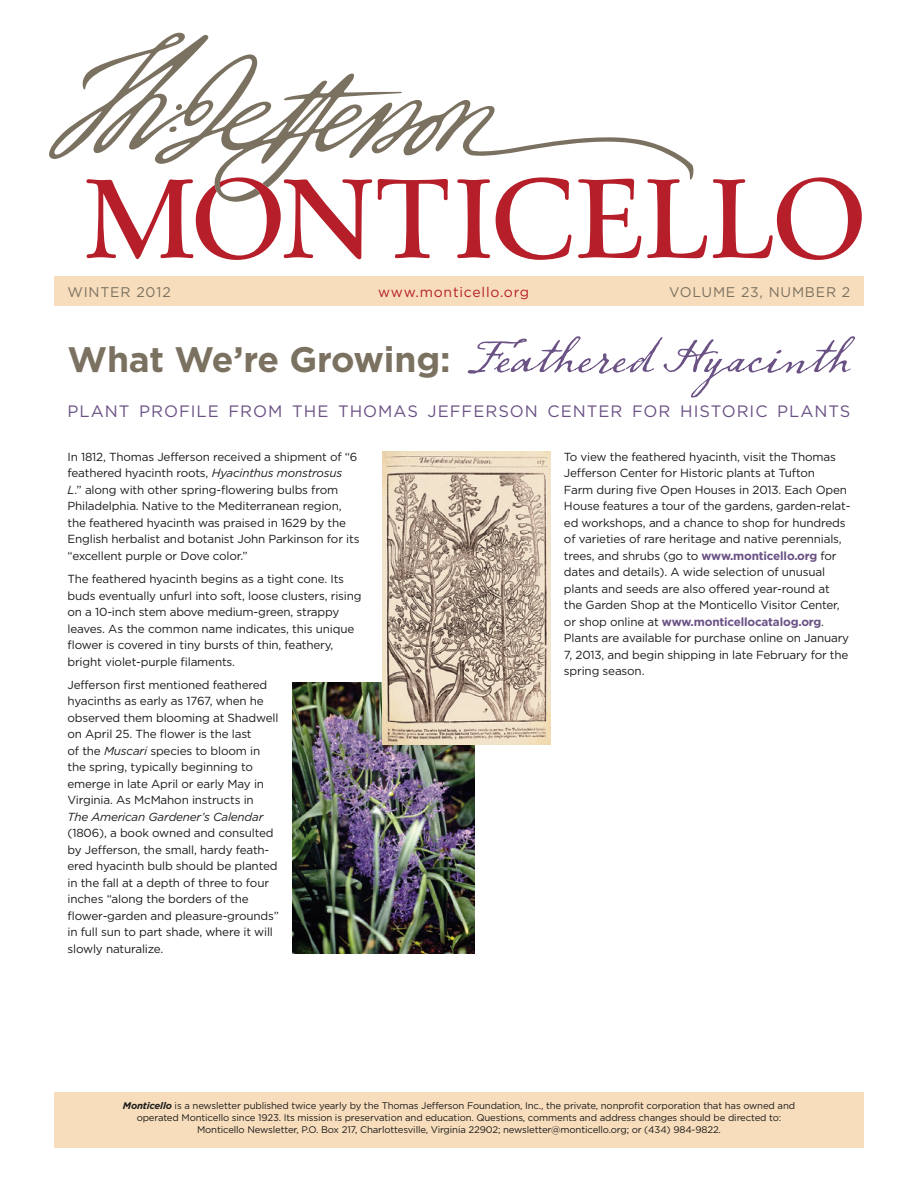
<style>
.page{position:relative;width:918px;height:1188px;background:#fff}
.page>*{position:absolute;margin:0;border:0;box-sizing:border-box;transform-origin:0 0}
.NL_Sans_Headline_Med{font:700 35.4px "Gotham";letter-spacing:-.005em;color:#7b7160}
.NL_Sans_Headline_Med-2{font:16.5px "Gotham";letter-spacing:.06em;color:#6b5285}
.t1{font:13.95px "Gotham";letter-spacing:.055em;color:#7b7160}
.t2{font:13.95px "Gotham";letter-spacing:.055em;color:#b61f29}
.NL_Sans_Body{font:11.7px/16.5px "Gotham";letter-spacing:-.015em;color:#1c1c1a}
.NL_Sans_Feature{font:9.6px/12px "Gotham";letter-spacing:-.015em;color:#1c1c1a;text-align:center}
.s1{font-style:italic}
.s2{font-weight:700;color:#6b5285}
.s3{font-weight:700;font-style:italic}
</style>
<div class="page">
<div style="left:54px;top:277px;width:810px;height:29px;background:#f7ddbc"></div>
<svg style="left:395px;top:202px;width:35px;height:56px"></svg>
<svg style="left:457px;top:202px;width:115px;height:58px"></svg>
<svg style="left:578px;top:202px;width:63px;height:56px"></svg>
<svg style="left:647px;top:202px;width:60px;height:56px"></svg>
<svg style="left:713px;top:177px;width:149px;height:83px"></svg>
<svg style="left:86px;top:202px;width:276px;height:58px"></svg>
<svg style="left:49px;top:33px;width:645px;height:169px"></svg>
<div style="left:54px;top:1092px;width:810px;height:56px;background:#f7ddbc"></div>
<svg style="left:468px;top:336px;width:387px;height:62px"></svg>
<img style="left:293px;top:683px;width:182px;height:271px">
<img style="left:382px;top:451px;width:168px;height:293px">
<p class="t1" style="left:68px;top:284px;width:105px">WINTER 2012</p>
<p class="t2" style="left:378px;top:284px;width:152px">www.monticello.org</p>
<p class="t1" style="left:669px;top:284px;width:183px">VOLUME 23, NUMBER 2</p>
<p class="NL_Sans_Headline_Med" style="left:68px;top:339px;width:385px">What We’re Growing:</p>
<p class="NL_Sans_Headline_Med-2" style="left:68px;top:402px;width:785px">PLANT PROFILE FROM THE THOMAS JEFFERSON CENTER FOR HISTORIC PLANTS</p>
<p class="NL_Sans_Body" style="left:68px;top:448px;width:294px">In 1812, Thomas Jefferson received a shipment of “6 feathered hyacinth roots, <span class="s1">Hyacinthus monstrosus L</span>.” along with other spring-flowering bulbs from Philadelphia. Native to the Mediterranean region, the feathered hyacinth was praised in 1629 by the English herbalist and botanist John Parkinson for its “excellent purple or Dove color.”</p>
<p class="NL_Sans_Body" style="left:68px;top:570px;width:296px">The feathered hyacinth begins as a tight cone. Its buds eventually unfurl into soft, loose clusters, rising on a 10-inch stem above medium-green, strappy leaves. As the common name indicates, this unique flower is covered in tiny bursts of thin, feathery, bright violet-purple filaments.</p>
<p class="NL_Sans_Body" style="left:68px;top:676px;width:213px">Jefferson first mentioned feathered hyacinths as early as 1767, when he observed them blooming at Shadwell on April 25. The flower is the last<br>of the <span class="s1">Muscari</span> species to bloom in the spring, typically beginning to emerge in late April or early May in Virginia. As McMahon instructs in<br><span class="s1">The American Gardener’s Calendar </span>(1806), a book owned and consulted by Jefferson, the small, hardy feath&shy;ered hyacinth bulb should be planted in the fall at a depth of three to four inches “along the borders of the flower-garden and pleasure-grounds” in full sun to part shade, where it will slowly naturalize.</p>
<p class="NL_Sans_Body" style="left:564px;top:448px;width:288px">To view the feathered hyacinth, visit the Thomas Jefferson Center for Historic plants at Tufton<br>Farm during five Open Houses in 2013. Each Open House features a tour of the gardens, garden-relat&shy;ed workshops, and a chance to shop for hundreds of varieties of rare heritage and native perennials, trees, and shrubs (go to <span class="s2">www.monticello.org</span> for dates and details). A wide selection of unusual plants and seeds are also offered year-round at the Garden Shop at the Monticello Visitor Center, or shop online at <span class="s2">www.monticellocatalog.org</span>.<br>Plants are available for purchase online on January 7, 2013, and begin shipping in late February for the spring season.</p>
<p class="NL_Sans_Feature" style="left:123px;top:1099px;width:674px"><span class="s3">Monticello</span> is a newsletter published twice yearly by the Thomas Jefferson Foundation, Inc., the private, nonprofit corporation that has owned and operated Monticello since 1923. Its mission is preservation and education. Questions, comments and address changes should be directed to:<br>Monticello Newsletter, P.O. Box 217, Charlottesville, Virginia 22902; newsletter@monticello.org; or (434) 984-9822.</p>
</div>
